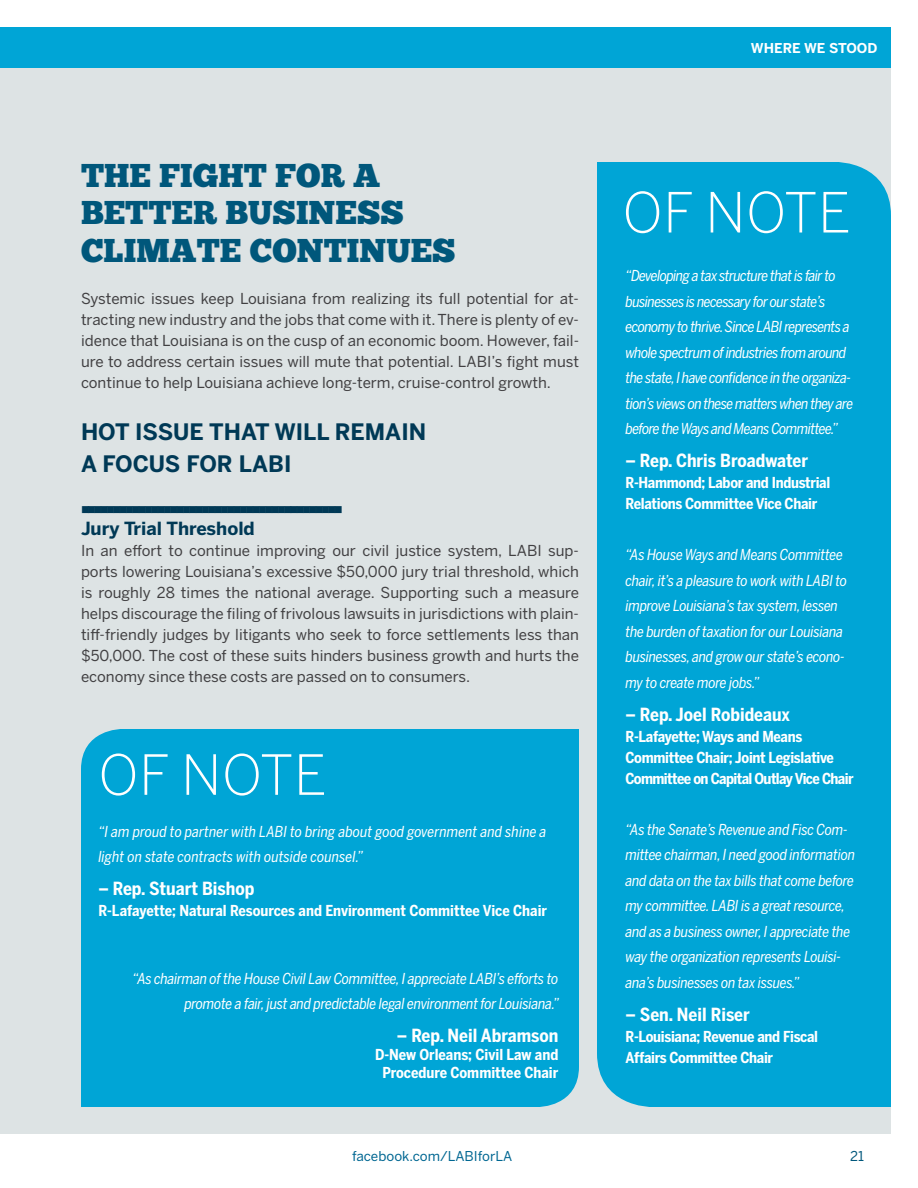
<style>
.page{position:relative;width:918px;height:1188px;background:#fff}
.page>*{position:absolute;margin:0;border:0;box-sizing:border-box;transform-origin:0 0}
.t1{font:300 54.75px "Benton Sans";letter-spacing:.01em;color:#fff}
.t2{font:33px/37.5px "Chunk Five";color:#00577b}
.t3{font:700 22.5px/31.5px "Benton Sans";color:#003956}
.t4{font:700 18px "Benton Sans Cond";color:#fff}
.t5{font:700 18px "Benton Sans";color:#003956}
.t6{font:15px/21px "Benton Sans";color:#414042;text-align:justify}
.t7{font:italic 15px/25.5px "Benton Sans Cond";letter-spacing:-.02em;color:#fff}
.t8{font:italic 15px/25.5px "Benton Sans Cond";letter-spacing:-.04em;color:#fff}
.t9{font:700 15px/21px "Benton Sans Cond";letter-spacing:-.02em;color:#fff}
.t10{font:700 15px/18px "Benton Sans Cond";color:#fff;text-align:center}
.t11{font:italic 15px/25.5px "Benton Sans Cond";color:#fff}
.t12{font:13.5px "Benton Sans";color:#006792}
.t13{font:700 13.5px "Benton Sans";color:#fff}
.t14{font:13.5px "Benton Sans";color:#00577b}
.t15{font:12px "Wingdings";color:#003956}
</style>
<div class="page">
<div style="left:0;top:27px;width:891px;height:1107px;background:#dde3e4"></div>
<div style="left:0;top:27px;width:891px;height:41px;background:#00a5d6"></div>
<div style="left:597px;top:162px;width:294px;height:945px;background:#00a5d6"></div>
<div style="left:81px;top:729px;width:498px;height:378px;background:#00a5d6"></div>
<h2 class="t2" style="left:81px;top:158px;width:376px">THE FIGHT FOR A<br>BETTER BUSINESS<br>CLIMATE CONTINUES</h2>
<p class="t6" style="left:81px;top:288px;width:500px">Systemic issues keep Louisiana from realizing its full potential for at&shy;tracting new industry and the jobs that come with it. There is plenty of ev&shy;idence that Louisiana is on the cusp of an economic boom. However, fail&shy;ure to address certain issues will mute that potential. LABI’s fight must continue to help Louisiana achieve long-term, cruise-control growth.</p>
<h3 class="t3" style="left:81px;top:416px;width:347px">HOT ISSUE THAT WILL REMAIN<br>A FOCUS FOR LABI</h3>
<p class="t15" style="left:81px;top:503px;width:263px">■■■■■■■■■■■■■■■■■■■■■■■■■■■■■■■■■■■■■■■■■</p>
<p class="t5" style="left:81px;top:517px;width:175px">Jury Trial Threshold</p>
<p class="t6" style="left:81px;top:540px;width:500px">In an effort to continue improving our civil justice system, LABI sup&shy;ports lowering Louisiana’s excessive $50,000 jury trial threshold, which is roughly 28 times the national average. Supporting such a measure helps discourage the filing of frivolous lawsuits in jurisdictions with plain&shy;tiff-friendly judges by litigants who seek to force settlements less than $50,000. The cost of these suits hinders business growth and hurts the economy since these costs are passed on to consumers.</p>
<h1 class="t1" style="left:98px;top:743px;width:230px">OF NOTE</h1>
<p class="t11" style="left:98px;top:819px;width:450px">“I am proud to partner with LABI to bring about good government and shine a light on state contracts with outside counsel.”</p>
<p class="t4" style="left:98px;top:878px;width:158px">– Rep. Stuart Bishop</p>
<p class="t10" style="left:98px;top:902px;width:450px">R-Lafayette; Natural Resources and Environment Committee Vice Chair</p>
<p class="t7" style="left:133px;top:966px;width:428px;text-align:right">“As chairman of the House Civil Law Committee, I appreciate LABI’s efforts to promote a fair, just and predictable legal environment for Louisiana.”</p>
<p class="t4" style="left:397px;top:1025px;width:163px">– Rep. Neil Abramson</p>
<p class="t10" style="left:375px;top:1046px;width:185px">D-New Orleans; Civil Law and<br>Procedure Committee Chair</p>
<p class="t12" style="left:352px;top:1148px;width:162px">facebook.com/LABIforLA</p>
<p class="t13" style="left:751px;top:40px;width:128px">WHERE WE STOOD</p>
<h1 class="t1" style="left:622px;top:180px;width:230px">OF NOTE</h1>
<p class="t8" style="left:626px;top:263px;width:229px">“Developing a tax structure that is fair to businesses is necessary for our state’s economy to thrive. Since LABI represents a whole spectrum of industries from around the state, I have confidence in the organiza&shy;tion’s views on these matters when they are before the Ways and Means Committee.”</p>
<p class="t4" style="left:626px;top:450px;width:184px">– Rep. Chris Broadwater</p>
<p class="t9" style="left:626px;top:472px;width:206px">R-Hammond; Labor and Industrial<br>Relations Committee Vice Chair</p>
<p class="t7" style="left:626px;top:542px;width:223px">“As House Ways and Means Committee chair, it’s a pleasure to work with LABI to improve Louisiana’s tax system, lessen the burden of taxation for our Louisiana businesses, and grow our state’s econo&shy;my to create more jobs.”</p>
<p class="t4" style="left:626px;top:704px;width:166px">– Rep. Joel Robideaux</p>
<p class="t9" style="left:626px;top:726px;width:230px">R-Lafayette; Ways and Means<br>Committee Chair; Joint Legislative<br>Committee on Capital Outlay Vice Chair</p>
<p class="t7" style="left:626px;top:817px;width:231px">“As the Senate’s Revenue and Fisc Com&shy;mittee chairman, I need good information and data on the tax bills that come before my committee. LABI is a great resource, and as a business owner, I appreciate the way the organization represents Louisi&shy;ana’s businesses on tax issues.”</p>
<p class="t4" style="left:626px;top:1004px;width:126px">– Sen. Neil Riser</p>
<p class="t9" style="left:626px;top:1026px;width:194px">R-Louisiana; Revenue and Fiscal<br>Affairs Committee Chair</p>
<p class="t14" style="left:850px;top:1148px;width:15px">21</p>
</div>
